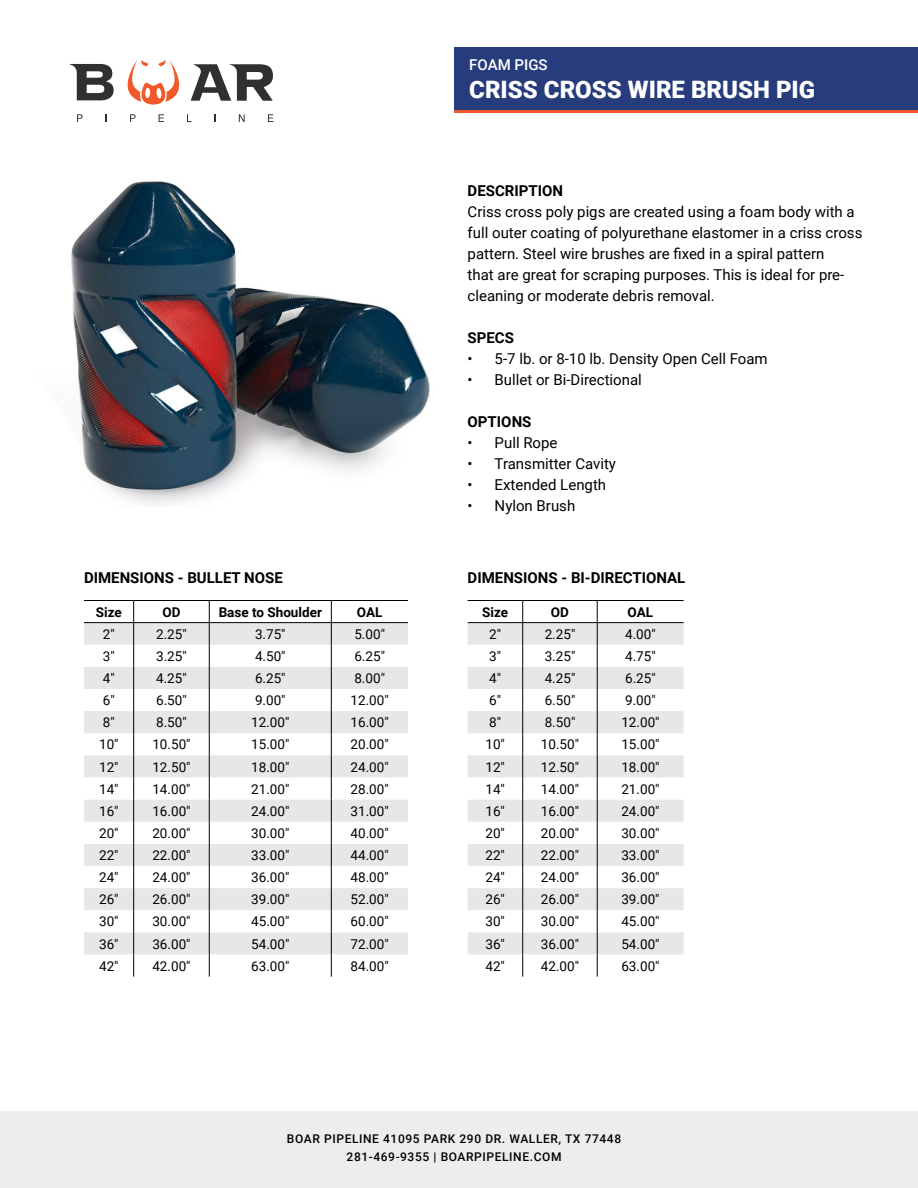
<style>
.page{position:relative;width:918px;height:1188px;background:#fff}
.page>*{position:absolute;margin:0;border:0;box-sizing:border-box;transform-origin:0 0}
.t1{font:900 24px "Roboto";color:#fff}
.t2{font:15px/21px "Roboto";color:#000}
.t3{font:700 15px "Roboto";color:#000}
.t4{font:500 15px "Roboto";color:#fff}
.t5{font:13.5px "Roboto";color:#000}
.t6{font:700 13.5px "Roboto";color:#000}
.t7{font:500 12px/18px "Roboto";letter-spacing:.05em;color:#000;text-align:center}
</style>
<div class="page">
<svg style="left:454px;top:109px;width:464px;height:4px;background:#bd513e"></svg>
<div style="left:454px;top:47px;width:464px;height:62px;background:#273c7d"></div>
<svg style="left:77px;top:114px;width:6px;height:8px"></svg>
<svg style="left:130px;top:114px;width:6px;height:8px"></svg>
<svg style="left:159px;top:114px;width:5px;height:8px"></svg>
<svg style="left:187px;top:114px;width:5px;height:8px"></svg>
<svg style="left:239px;top:114px;width:6px;height:8px"></svg>
<svg style="left:268px;top:114px;width:5px;height:8px"></svg>
<svg style="left:69px;top:60px;width:204px;height:45px"></svg>
<div style="left:0;top:1111px;width:918px;height:77px;background:#ededee"></div>
<img style="left:71px;top:181px;width:359px;height:324px">
<svg style="left:468px;top:623px;width:216px;height:332px;fill:#e6e7e8"></svg>
<hr style="left:468px;top:600px;width:55px;height:1px;background:#000">
<hr style="left:523px;top:600px;width:74px;height:1px;background:#000">
<svg style="left:522px;top:601px;width:1px;height:376px"></svg>
<hr style="left:597px;top:600px;width:87px;height:1px;background:#000">
<svg style="left:597px;top:601px;width:1px;height:376px"></svg>
<hr style="left:468px;top:622px;width:55px;height:1px;background:#000">
<hr style="left:523px;top:622px;width:74px;height:1px;background:#000">
<hr style="left:597px;top:622px;width:87px;height:1px;background:#000">
<svg style="left:84px;top:623px;width:324px;height:332px;fill:#e6e7e8"></svg>
<hr style="left:84px;top:600px;width:50px;height:1px;background:#000">
<hr style="left:134px;top:600px;width:75px;height:1px;background:#000">
<svg style="left:133px;top:601px;width:1px;height:376px"></svg>
<hr style="left:209px;top:600px;width:122px;height:1px;background:#000">
<svg style="left:209px;top:601px;width:1px;height:376px"></svg>
<hr style="left:331px;top:600px;width:77px;height:1px;background:#000">
<svg style="left:331px;top:601px;width:1px;height:376px"></svg>
<hr style="left:84px;top:622px;width:50px;height:1px;background:#000">
<hr style="left:134px;top:622px;width:75px;height:1px;background:#000">
<hr style="left:209px;top:622px;width:122px;height:1px;background:#000">
<hr style="left:331px;top:622px;width:77px;height:1px;background:#000">
<p class="t4" style="left:469px;top:54px;width:80px">FOAM PIGS</p>
<h1 class="t1" style="left:469px;top:73px;width:348px">CRISS CROSS WIRE BRUSH PIG</h1>
<p class="t3" style="left:468px;top:180px;width:97px">DESCRIPTION</p>
<p class="t2" style="left:468px;top:200px;width:396px">Criss cross poly pigs are created using a foam body with a full outer coating of polyurethane elastomer in a criss cross pattern. Steel wire brushes are fixed in a spiral pattern<br>that are great for scraping purposes. This is ideal for pre&shy;cleaning or moderate debris removal.</p>
<p class="t3" style="left:468px;top:327px;width:48px">SPECS</p>
<p class="t2" style="left:468px;top:347px;width:302px">• 5-7 lb. or 8-10 lb. Density Open Cell Foam</p>
<p class="t2" style="left:468px;top:368px;width:176px">• Bullet or Bi-Directional</p>
<p class="t3" style="left:468px;top:411px;width:65px">OPTIONS</p>
<p class="t2" style="left:468px;top:431px;width:91px">• Pull Rope</p>
<p class="t2" style="left:468px;top:452px;width:150px">• Transmitter Cavity</p>
<p class="t2" style="left:468px;top:473px;width:140px">• Extended Length</p>
<p class="t2" style="left:468px;top:494px;width:109px">• Nylon Brush</p>
<p class="t3" style="left:84px;top:567px;width:200px">DIMENSIONS - BULLET NOSE</p>
<p class="t3" style="left:468px;top:567px;width:219px">DIMENSIONS - BI-DIRECTIONAL</p>
<p class="t6" style="left:96px;top:602px;width:27px">Size</p>
<p class="t6" style="left:162px;top:602px;width:20px">OD</p>
<p class="t6" style="left:219px;top:602px;width:105px">Base to Shoulder</p>
<p class="t6" style="left:357px;top:602px;width:27px">OAL</p>
<p class="t5" style="left:103px;top:625px;width:13px">2"</p>
<p class="t5" style="left:156px;top:625px;width:32px">2.25"</p>
<p class="t5" style="left:255px;top:625px;width:32px">3.75"</p>
<p class="t5" style="left:354px;top:625px;width:32px">5.00"</p>
<p class="t5" style="left:103px;top:647px;width:13px">3"</p>
<p class="t5" style="left:156px;top:647px;width:32px">3.25"</p>
<p class="t5" style="left:255px;top:647px;width:32px">4.50"</p>
<p class="t5" style="left:354px;top:647px;width:32px">6.25"</p>
<p class="t5" style="left:103px;top:669px;width:13px">4"</p>
<p class="t5" style="left:156px;top:669px;width:32px">4.25"</p>
<p class="t5" style="left:255px;top:669px;width:32px">6.25"</p>
<p class="t5" style="left:354px;top:669px;width:32px">8.00"</p>
<p class="t5" style="left:103px;top:691px;width:13px">6"</p>
<p class="t5" style="left:156px;top:691px;width:32px">6.50"</p>
<p class="t5" style="left:255px;top:691px;width:32px">9.00"</p>
<p class="t5" style="left:351px;top:691px;width:40px">12.00"</p>
<p class="t5" style="left:103px;top:713px;width:13px">8"</p>
<p class="t5" style="left:156px;top:713px;width:32px">8.50"</p>
<p class="t5" style="left:251px;top:713px;width:40px">12.00"</p>
<p class="t5" style="left:351px;top:713px;width:40px">16.00"</p>
<p class="t5" style="left:99px;top:735px;width:21px">10"</p>
<p class="t5" style="left:152px;top:735px;width:40px">10.50"</p>
<p class="t5" style="left:251px;top:735px;width:40px">15.00"</p>
<p class="t5" style="left:351px;top:735px;width:40px">20.00"</p>
<p class="t5" style="left:99px;top:757px;width:21px">12"</p>
<p class="t5" style="left:152px;top:757px;width:40px">12.50"</p>
<p class="t5" style="left:251px;top:757px;width:40px">18.00"</p>
<p class="t5" style="left:351px;top:757px;width:40px">24.00"</p>
<p class="t5" style="left:99px;top:779px;width:21px">14"</p>
<p class="t5" style="left:152px;top:779px;width:40px">14.00"</p>
<p class="t5" style="left:251px;top:779px;width:40px">21.00"</p>
<p class="t5" style="left:351px;top:779px;width:40px">28.00"</p>
<p class="t5" style="left:99px;top:802px;width:21px">16"</p>
<p class="t5" style="left:152px;top:802px;width:40px">16.00"</p>
<p class="t5" style="left:251px;top:802px;width:40px">24.00"</p>
<p class="t5" style="left:351px;top:802px;width:40px">31.00"</p>
<p class="t5" style="left:99px;top:824px;width:21px">20"</p>
<p class="t5" style="left:152px;top:824px;width:40px">20.00"</p>
<p class="t5" style="left:251px;top:824px;width:40px">30.00"</p>
<p class="t5" style="left:351px;top:824px;width:40px">40.00"</p>
<p class="t5" style="left:99px;top:846px;width:21px">22"</p>
<p class="t5" style="left:152px;top:846px;width:40px">22.00"</p>
<p class="t5" style="left:251px;top:846px;width:40px">33.00"</p>
<p class="t5" style="left:351px;top:846px;width:40px">44.00"</p>
<p class="t5" style="left:99px;top:868px;width:21px">24"</p>
<p class="t5" style="left:152px;top:868px;width:40px">24.00"</p>
<p class="t5" style="left:251px;top:868px;width:40px">36.00"</p>
<p class="t5" style="left:351px;top:868px;width:40px">48.00"</p>
<p class="t5" style="left:99px;top:890px;width:21px">26"</p>
<p class="t5" style="left:152px;top:890px;width:40px">26.00"</p>
<p class="t5" style="left:251px;top:890px;width:40px">39.00"</p>
<p class="t5" style="left:351px;top:890px;width:40px">52.00"</p>
<p class="t5" style="left:99px;top:912px;width:21px">30"</p>
<p class="t5" style="left:152px;top:912px;width:40px">30.00"</p>
<p class="t5" style="left:251px;top:912px;width:40px">45.00"</p>
<p class="t5" style="left:351px;top:912px;width:40px">60.00"</p>
<p class="t5" style="left:99px;top:934px;width:21px">36"</p>
<p class="t5" style="left:152px;top:934px;width:40px">36.00"</p>
<p class="t5" style="left:251px;top:934px;width:40px">54.00"</p>
<p class="t5" style="left:351px;top:934px;width:40px">72.00"</p>
<p class="t5" style="left:99px;top:956px;width:21px">42"</p>
<p class="t5" style="left:152px;top:956px;width:40px">42.00"</p>
<p class="t5" style="left:251px;top:956px;width:40px">63.00"</p>
<p class="t5" style="left:351px;top:956px;width:40px">84.00"</p>
<p class="t6" style="left:482px;top:602px;width:27px">Size</p>
<p class="t6" style="left:551px;top:602px;width:20px">OD</p>
<p class="t6" style="left:628px;top:602px;width:27px">OAL</p>
<p class="t5" style="left:489px;top:625px;width:13px">2"</p>
<p class="t5" style="left:545px;top:625px;width:32px">2.25"</p>
<p class="t5" style="left:625px;top:625px;width:32px">4.00"</p>
<p class="t5" style="left:489px;top:647px;width:13px">3"</p>
<p class="t5" style="left:545px;top:647px;width:32px">3.25"</p>
<p class="t5" style="left:625px;top:647px;width:32px">4.75"</p>
<p class="t5" style="left:489px;top:669px;width:13px">4"</p>
<p class="t5" style="left:545px;top:669px;width:32px">4.25"</p>
<p class="t5" style="left:625px;top:669px;width:32px">6.25"</p>
<p class="t5" style="left:489px;top:691px;width:13px">6"</p>
<p class="t5" style="left:545px;top:691px;width:32px">6.50"</p>
<p class="t5" style="left:625px;top:691px;width:32px">9.00"</p>
<p class="t5" style="left:489px;top:713px;width:13px">8"</p>
<p class="t5" style="left:545px;top:713px;width:32px">8.50"</p>
<p class="t5" style="left:621px;top:713px;width:40px">12.00"</p>
<p class="t5" style="left:485px;top:735px;width:21px">10"</p>
<p class="t5" style="left:541px;top:735px;width:40px">10.50"</p>
<p class="t5" style="left:621px;top:735px;width:40px">15.00"</p>
<p class="t5" style="left:485px;top:757px;width:21px">12"</p>
<p class="t5" style="left:541px;top:757px;width:40px">12.50"</p>
<p class="t5" style="left:621px;top:757px;width:40px">18.00"</p>
<p class="t5" style="left:485px;top:779px;width:21px">14"</p>
<p class="t5" style="left:541px;top:779px;width:40px">14.00"</p>
<p class="t5" style="left:621px;top:779px;width:40px">21.00"</p>
<p class="t5" style="left:485px;top:802px;width:21px">16"</p>
<p class="t5" style="left:541px;top:802px;width:40px">16.00"</p>
<p class="t5" style="left:621px;top:802px;width:40px">24.00"</p>
<p class="t5" style="left:485px;top:824px;width:21px">20"</p>
<p class="t5" style="left:541px;top:824px;width:40px">20.00"</p>
<p class="t5" style="left:621px;top:824px;width:40px">30.00"</p>
<p class="t5" style="left:485px;top:846px;width:21px">22"</p>
<p class="t5" style="left:541px;top:846px;width:40px">22.00"</p>
<p class="t5" style="left:621px;top:846px;width:40px">33.00"</p>
<p class="t5" style="left:485px;top:868px;width:21px">24"</p>
<p class="t5" style="left:541px;top:868px;width:40px">24.00"</p>
<p class="t5" style="left:621px;top:868px;width:40px">36.00"</p>
<p class="t5" style="left:485px;top:890px;width:21px">26"</p>
<p class="t5" style="left:541px;top:890px;width:40px">26.00"</p>
<p class="t5" style="left:621px;top:890px;width:40px">39.00"</p>
<p class="t5" style="left:485px;top:912px;width:21px">30"</p>
<p class="t5" style="left:541px;top:912px;width:40px">30.00"</p>
<p class="t5" style="left:621px;top:912px;width:40px">45.00"</p>
<p class="t5" style="left:485px;top:934px;width:21px">36"</p>
<p class="t5" style="left:541px;top:934px;width:40px">36.00"</p>
<p class="t5" style="left:621px;top:934px;width:40px">54.00"</p>
<p class="t5" style="left:485px;top:956px;width:21px">42"</p>
<p class="t5" style="left:541px;top:956px;width:40px">42.00"</p>
<p class="t5" style="left:621px;top:956px;width:40px">63.00"</p>
<p class="t7" style="left:287px;top:1129px;width:336px">BOAR PIPELINE 41095 PARK 290 DR. WALLER, TX 77448<br>281-469-9355 | BOARPIPELINE.COM</p>
</div>
